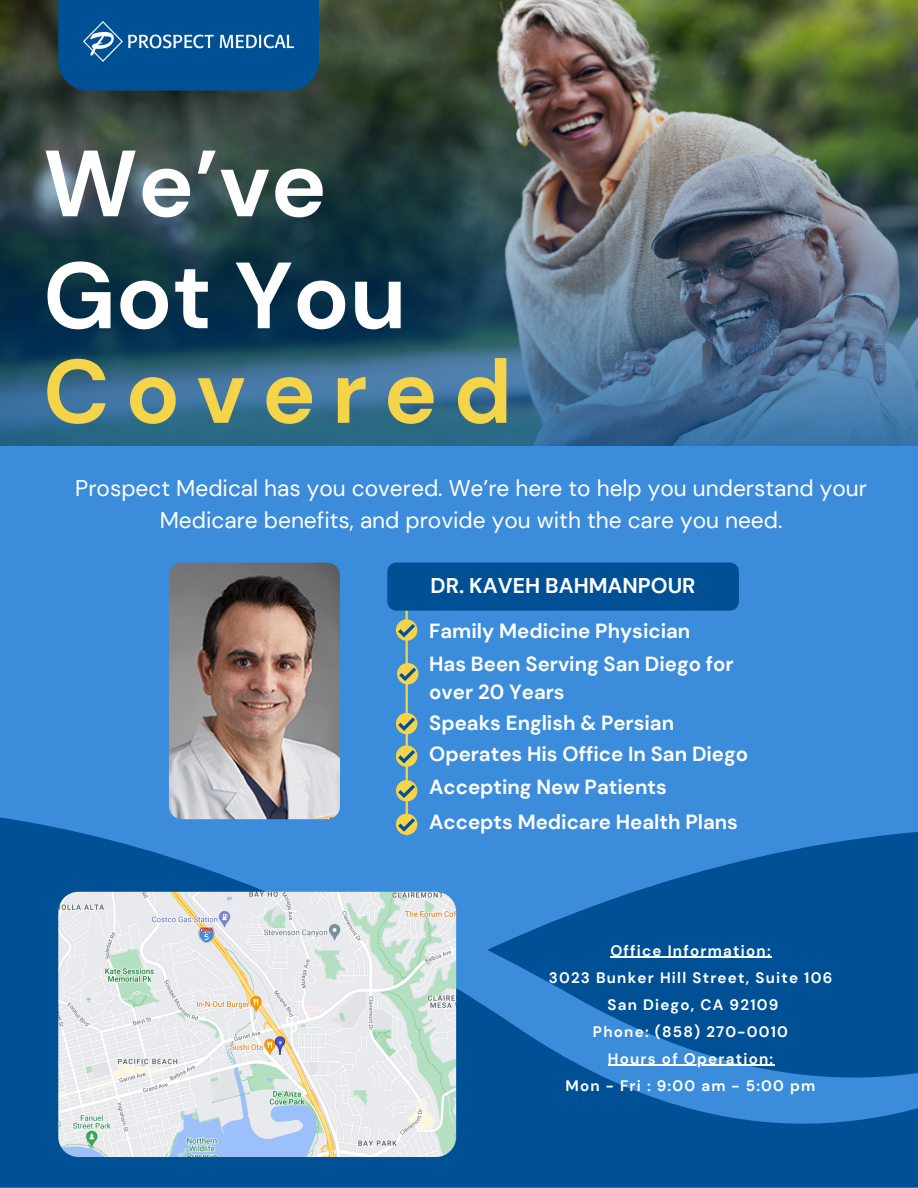
<style>
.page{position:relative;width:918px;height:1188px;background:#3c8cdc}
.page>*{position:absolute;margin:0;border:0;box-sizing:border-box;transform-origin:0 0}
.t1{font:700 93.75px "DM Sans";color:#fff}
.t2{font:700 90px "DM Sans";letter-spacing:.18em;color:#f6d44a}
.t3{font:22.65px/31.5px "DM Sans";color:#fff;text-align:center}
.t4{font:700 21.3px "DM Sans";color:#fff}
.t5{font:700 20.4px/28px "DM Sans";color:#fff}
.t6{font:700 15.15px "DM Sans";letter-spacing:.08em;color:#fff}
</style>
<div class="page">
<svg style="left:0;top:756px;width:918px;height:432px;fill:#005096"></svg>
<img style="left:0;top:0;width:918px;height:446px">
<div style="left:58px;top:0;width:261px;height:91px;background:#005096"></div>
<img style="left:83px;top:21px;width:211px;height:41px">
<img style="left:58px;top:892px;width:398px;height:265px;border-radius:20px">
<img style="left:169px;top:563px;width:171px;height:256px;border-radius:13px">
<hr style="left:406px;top:572px;width:2px;height:263px;background:#f6d44a">
<svg style="left:396px;top:619px;width:21px;height:22px"></svg>
<svg style="left:397px;top:663px;width:21px;height:21px"></svg>
<svg style="left:396px;top:713px;width:21px;height:21px"></svg>
<svg style="left:396px;top:745px;width:21px;height:22px"></svg>
<svg style="left:396px;top:780px;width:21px;height:21px"></svg>
<svg style="left:396px;top:814px;width:21px;height:21px"></svg>
<div style="left:387px;top:563px;width:352px;height:48px;background:#005096;border-radius:9px"></div>
<svg style="left:198px;top:927px;width:17px;height:16px"></svg>
<hr style="left:610px;top:957px;width:162px;height:1px;background:#fff">
<hr style="left:608px;top:1065px;width:166px;height:1px;background:#fff">
<p class="t1" style="left:43px;top:123px;width:285px">We’ve</p>
<p class="t1" style="left:43px;top:235px;width:365px">Got You</p>
<p class="t2" style="left:43px;top:334px;width:470px">Covered</p>
<p class="t3" style="left:75px;top:473px;width:793px">Prospect Medical has you covered. We’re here to help you understand your<br>Medicare benefits, and provide you with the care you need.</p>
<p class="t4" style="left:431px;top:572px;width:267px">DR. KAVEH BAHMANPOUR</p>
<p class="t5" style="left:429px;top:617px;width:263px">Family Medicine Physician</p>
<p class="t5" style="left:429px;top:650px;width:306px">Has Been Serving San Diego for over 20 Years</p>
<p class="t5" style="left:429px;top:709px;width:246px">Speaks English &amp; Persian</p>
<p class="t5" style="left:429px;top:740px;width:320px">Operates His Office In San Diego</p>
<p class="t5" style="left:429px;top:773px;width:239px">Accepting New Patients</p>
<p class="t5" style="left:429px;top:808px;width:310px">Accepts Medicare Health Plans</p>
<p class="t6" style="left:610px;top:941px;width:162px">Office Information:</p>
<p class="t6" style="left:549px;top:968px;width:285px">3023 Bunker Hill Street, Suite 106</p>
<p class="t6" style="left:607px;top:995px;width:173px">San Diego, CA 92109</p>
<p class="t6" style="left:593px;top:1022px;width:197px">Phone: (858) 270-0010</p>
<p class="t6" style="left:608px;top:1049px;width:167px">Hours of Operation:</p>
<p class="t6" style="left:566px;top:1076px;width:251px">Mon - Fri : 9:00 am - 5:00 pm</p>
</div>
